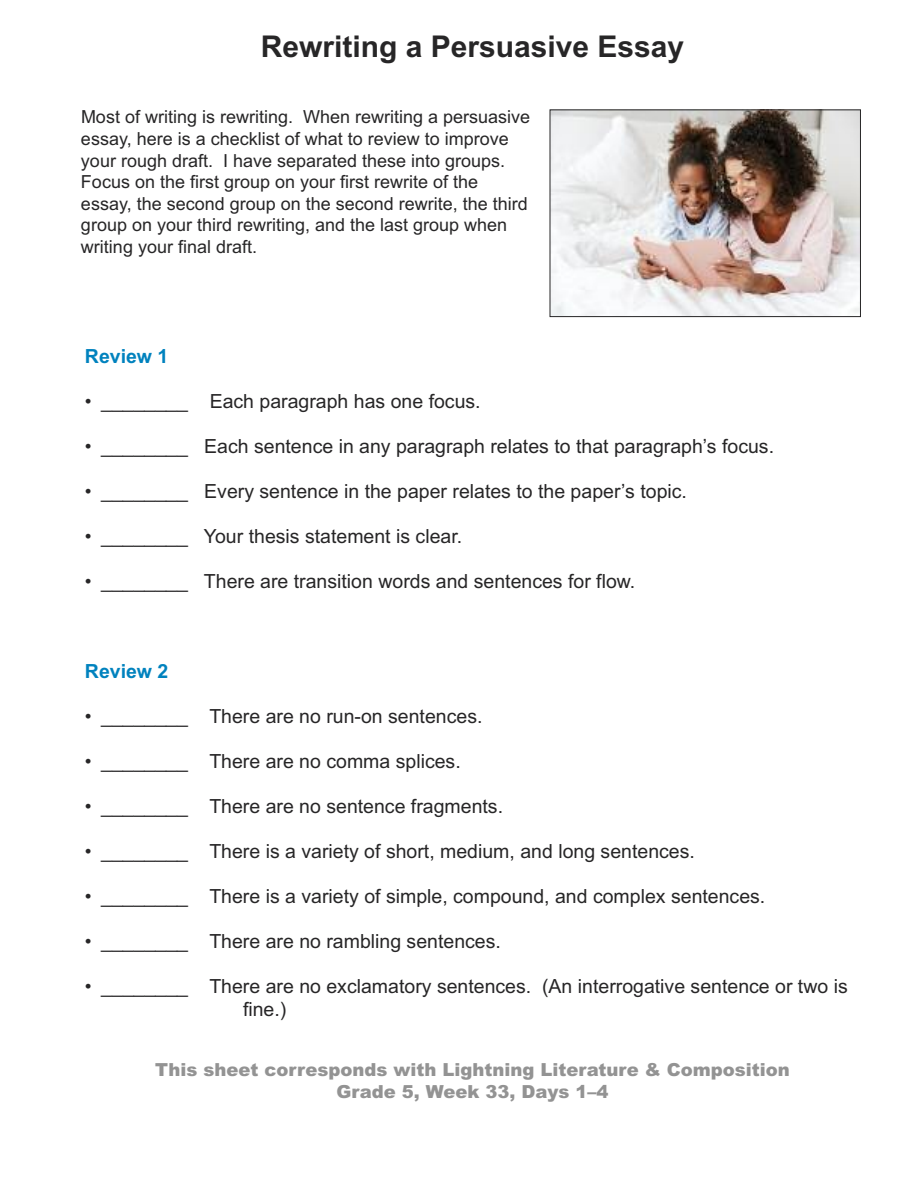
<style>
.page{position:relative;width:918px;height:1188px;background:#fff}
.page>*{position:absolute;margin:0;border:0;box-sizing:border-box;transform-origin:0 0}
.t1{font:700 30px "Arial";color:#272627}
.t2{font:19.5px/23.4px "Arial";color:#272627}
.t3{font:700 19.5px "Arial";color:#0082be}
.t4{font:18px/21.6px "Arial";color:#272627}
.t5{font:900 18px/21.6px "Arial";color:#939393;text-align:center}
</style>
<div class="page">
<img style="left:552px;top:111px;width:307px;height:204px">
<div style="left:550px;top:109px;width:311px;height:208px;border:1px solid #272627"></div>
<h1 class="t1" style="left:261px;top:29px;width:425px">Rewriting a Persuasive Essay</h1>
<p class="t4" style="left:81px;top:106px;width:451px">Most of writing is rewriting. When rewriting a persuasive essay, here is a checklist of what to review to improve your rough draft. I have separated these into groups.<br>Focus on the first group on your first rewrite of the essay, the second group on the second rewrite, the third group on your third rewriting, and the last group when writing your final draft.</p>
<p class="t3" style="left:85px;top:345px;width:85px">Review 1</p>
<p class="t2" style="left:85px;top:390px;width:397px">• ________ Each paragraph has one focus.</p>
<p class="t2" style="left:85px;top:435px;width:691px">• ________ Each sentence in any paragraph relates to that paragraph’s focus.</p>
<p class="t2" style="left:85px;top:480px;width:604px">• ________ Every sentence in the paper relates to the paper’s topic.</p>
<p class="t2" style="left:85px;top:525px;width:379px">• ________ Your thesis statement is clear.</p>
<p class="t2" style="left:85px;top:570px;width:552px">• ________ There are transition words and sentences for flow.</p>
<p class="t3" style="left:85px;top:660px;width:85px">Review 2</p>
<p class="t2" style="left:85px;top:705px;width:399px">• ________ There are no run-on sentences.</p>
<p class="t2" style="left:85px;top:750px;width:377px">• ________ There are no comma splices.</p>
<p class="t2" style="left:85px;top:795px;width:420px">• ________ There are no sentence fragments.</p>
<p class="t2" style="left:85px;top:840px;width:612px">• ________ There is a variety of short, medium, and long sentences.</p>
<p class="t2" style="left:85px;top:885px;width:682px">• ________ There is a variety of simple, compound, and complex sentences.</p>
<p class="t2" style="left:85px;top:930px;width:418px">• ________ There are no rambling sentences.</p>
<p class="t2" style="left:243px;top:975px;width:606px;text-indent:-158px">• ________ There are no exclamatory sentences. (An interrogative sentence or two is fine.)</p>
<p class="t5" style="left:155px;top:1059px;width:636px">This sheet corresponds with Lightning Literature &amp; Composition<br>Grade 5, Week 33, Days 1–4</p>
</div>
